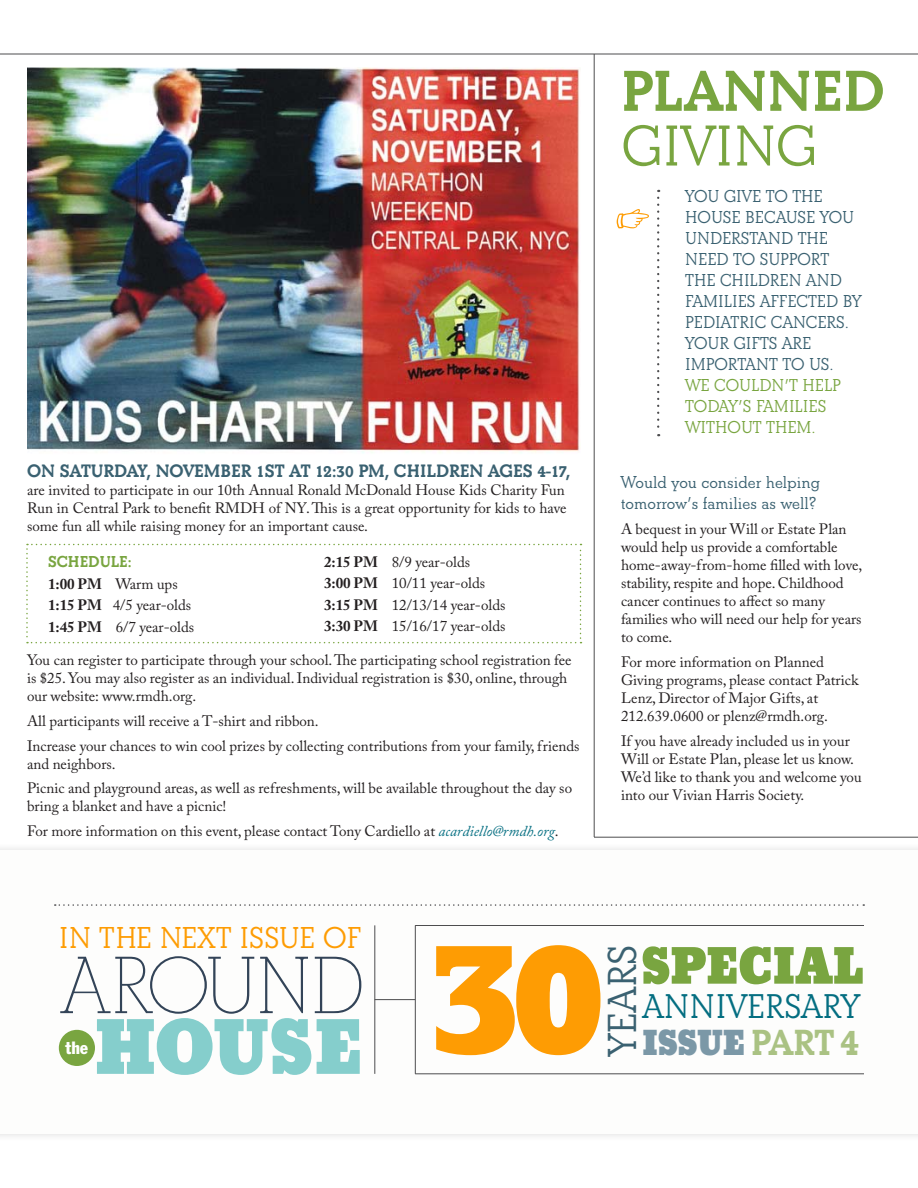
<style>
.page{position:relative;width:918px;height:1188px;background:#fff}
.page>*{position:absolute;margin:0;border:0;box-sizing:border-box;transform-origin:0 0}
.t1{font:300 84.6px "Beton";letter-spacing:-.06em;color:#334458}
.t2{font:800 82.05px "Beton";color:#85cecc}
.t3{font:700 60px "Beton";letter-spacing:.01em;color:#79a540}
.t4{font:600 60px "Beton";color:#79a540}
.t5{font:800 54.9px "Beton";color:#79a540}
.t6{font:600 42.3px "Beton";color:#3a6171}
.t7{font:800 37.8px "Beton";color:#7b98a7}
.t8{font:700 37.8px "Beton";color:#aac283}
.t9{font:600 35.7px "Beton";color:#046e81}
.t10{font:600 31.5px "Beton";color:#fe9c03}
.t11{font:700 18.75px "Beton";color:#3a6171}
.t12{font:600 18px/21px "Beton";color:#3a6171}
.t13{font:600 18px "Beton";color:#79a540}
.t14{font:condensed 17.7px "Franklin Gothic BT";color:#fff}
.t15{font:700 16.5px "Beton";color:#79a540}
.t16{font:15px/18px "Adobe Caslon Pro";color:#231f20}
.s1{font-weight:700}
.s2{font-style:italic;color:#046e81}
.s3{font-size:41.7px}
</style>
<div class="page">
<hr style="left:0;top:54px;width:918px;height:1px;background:#4d4d4f">
<div style="left:0;top:843px;width:918px;height:299px;background:#f8f8f8"></div>
<div style="left:0;top:850px;width:918px;height:284px;background:#fdfdfc"></div>
<svg style="left:55px;top:904px;width:809px;height:2px"></svg>
<img style="left:27px;top:68px;width:553px;height:385px">
<hr style="left:594px;top:54px;width:1px;height:783px;background:#4d4d4f">
<hr style="left:594px;top:837px;width:324px;height:1px;background:#4d4d4f">
<div style="left:59px;top:1030px;width:36px;height:36px;background:#79a540;border-radius:50%"></div>
<hr style="left:375px;top:925px;width:1px;height:149px;background:#4d4d4f">
<hr style="left:375px;top:999px;width:40px;height:1px;background:#4d4d4f">
<hr style="left:415px;top:925px;width:1px;height:149px;background:#4d4d4f">
<hr style="left:415px;top:925px;width:449px;height:1px;background:#4d4d4f">
<hr style="left:415px;top:1074px;width:449px;height:1px;background:#4d4d4f">
<svg style="left:617px;top:209px;width:32px;height:19px"></svg>
<svg style="left:657px;top:198px;width:2px;height:238px"></svg>
<svg style="left:26px;top:544px;width:555px;height:99px"></svg>
<h3 class="t3" style="left:621px;top:56px;width:265px">PLANNED</h3>
<h3 class="t4" style="left:621px;top:112px;width:70px">GIVIN</h3>
<h3 class="t4" style="left:776px;top:112px;width:43px">G</h3>
<p class="t11" style="left:27px;top:460px;width:142px">ON SATURDAY, NOVEMBER</p>
<p class="t11" style="left:256px;top:460px;width:245px">1ST AT 12:30 PM, CHILDREN AGE</p>
<p class="t11" style="left:523px;top:460px;width:49px">S 4-17,</p>
<p class="t16" style="left:27px;top:481px;width:541px;text-align:justify">are invited to participate in our 10th Annual Ronald McDonald House Kids Charity Fun Run in Central Park to benefit RMDH of NY. This is a great opportunity for kids to have some fun all while raising money for an important cause.</p>
<p class="t15" style="left:48px;top:552px;width:20px">SCHE</p>
<p class="t15" style="left:88px;top:552px;width:45px">DULE:</p>
<p class="t16" style="left:48px;top:573px;width:148px;line-height:21.5px"><span class="s1">1:00 PM</span> Warm ups<br><span class="s1">1:15 PM</span> 4/5 year-olds<br><span class="s1">1:45 PM</span> 6/7 year-olds</p>
<p class="t16" style="left:324px;top:551px;width:183px;line-height:21.5px"><span class="s1">2:15 PM</span> 8/9 year-olds<br><span class="s1">3:00 PM</span> 10/11 year-olds<br><span class="s1">3:15 PM</span> 12/13/14 year-olds<br><span class="s1">3:30 PM</span> 15/16/17 year-olds</p>
<p class="t16" style="left:27px;top:651px;width:546px">You can register to participate through your school. The participating school registration fee is $25. You may also register as an individual. Individual registration is $30, online, through our website: www.rmdh.org.</p>
<p class="t16" style="left:27px;top:708px;width:554px;line-height:24.8px">All participants will receive a T-shirt and ribbon.<br>Increase your chances to win cool prizes by collecting contributions from your family, friends</p>
<p class="t16" style="left:27px;top:751px;width:547px;line-height:24.8px">and neighbors.<br>Picnic and playground areas, as well as refreshments, will be available throughout the day so</p>
<p class="t16" style="left:27px;top:794px;width:533px;line-height:24.8px">bring a blanket and have a picnic!<br>For more information on this event, please contact Tony Cardiello at <span class="s2">acardiello@rmdh.org</span>.</p>
<p class="t12" style="left:685px;top:186px;width:118px">YOU GIVE TO THE<br>HOUSE</p>
<p class="t12" style="left:745px;top:207px;width:11px">BECAUSE</p>
<p class="t12" style="left:820px;top:207px;width:13px">YOU</p>
<p class="t12" style="left:685px;top:228px;width:12px">UNDERSTAND</p>
<p class="t12" style="left:798px;top:228px;width:11px">THE</p>
<p class="t12" style="left:685px;top:249px;width:12px">NEED</p>
<p class="t12" style="left:733px;top:249px;width:38px">TO SUPPORT</p>
<p class="t12" style="left:685px;top:270px;width:11px">THE</p>
<p class="t12" style="left:720px;top:270px;width:11px">CHILDREN</p>
<p class="t12" style="left:806px;top:270px;width:13px">AND</p>
<p class="t12" style="left:685px;top:291px;width:10px">FAMILIES</p>
<p class="t12" style="left:760px;top:291px;width:11px">AFFECTED</p>
<p class="t12" style="left:843px;top:291px;width:11px">BY</p>
<p class="t12" style="left:685px;top:312px;width:10px">PEDIATRIC</p>
<p class="t12" style="left:771px;top:312px;width:12px">CANCERS</p>
<p class="t12" style="left:845px;top:312px;width:6px">.</p>
<p class="t12" style="left:685px;top:333px;width:22px">YOUR</p>
<p class="t12" style="left:734px;top:333px;width:21px">GIFTS</p>
<p class="t12" style="left:782px;top:333px;width:11px">ARE</p>
<p class="t12" style="left:685px;top:354px;width:12px">IMPORTANT</p>
<p class="t12" style="left:782px;top:354px;width:53px">TO US.</p>
<p class="t13" style="left:685px;top:375px;width:42px">WE COULDN</p>
<p class="t13" style="left:784px;top:375px;width:29px">’T HELP</p>
<p class="t13" style="left:685px;top:396px;width:12px">TODAY</p>
<p class="t13" style="left:738px;top:396px;width:28px">’S FAMILIES</p>
<p class="t13" style="left:685px;top:417px;width:12px">WITHOUT</p>
<p class="t13" style="left:766px;top:417px;width:13px">THEM</p>
<p class="t13" style="left:812px;top:417px;width:6px">.</p>
<p class="t12" style="left:621px;top:472px;width:201px;line-height:21.6px">WOULD YOU CONSIDER HELPING<br>TOMORROW’S FAMILIES AS WELL?</p>
<p class="t16" style="left:621px;top:520px;width:243px">A bequest in your Will or Estate Plan would help us provide a comfortable home-away-from-home filled with love, stability, respite and hope. Childhood cancer continues to affect so many families who will need our help for years to come.</p>
<p class="t16" style="left:621px;top:653px;width:239px">For more information on Planned Giving programs, please contact Patrick Lenz, Director of Major Gifts, at 212.639.0600 or plenz@rmdh.org.</p>
<p class="t16" style="left:621px;top:731px;width:242px">If you have already included us in your Will or Estate Plan, please let us know.<br>We’d like to thank you and welcome you into our Vivian Harris Society.</p>
<h3 class="t10" style="left:59px;top:920px;width:59px">IN THE</h3>
<h3 class="t10" style="left:160px;top:920px;width:95px">NEXTISSU</h3>
<h3 class="t10" style="left:299px;top:920px;width:44px">E OF</h3>
<h1 class="t1" style="left:61px;top:942px;width:305px">AROUND</h1>
<p class="t14" style="left:66px;top:1036px;width:24px">the</p>
<h2 class="t2" style="left:95px;top:998px;width:511px">HOUSE <sup>30</sup></h2>
<h3 class="t5" style="left:642px;top:933px;width:62px">SPECIAL</h3>
<h3 class="t6" style="left:598px;top:1056px;width:112px;rotate:-90deg">YEARS</h3>
<h3 class="t9" style="left:643px;top:986px;width:42px">ANNIVERSARY</h3>
<h3 class="t7" style="left:642px;top:1020px;width:22px">ISSUE</h3>
<h3 class="t8" style="left:751px;top:1020px;width:110px">PART <span class="s3">4</span></h3>
</div>
